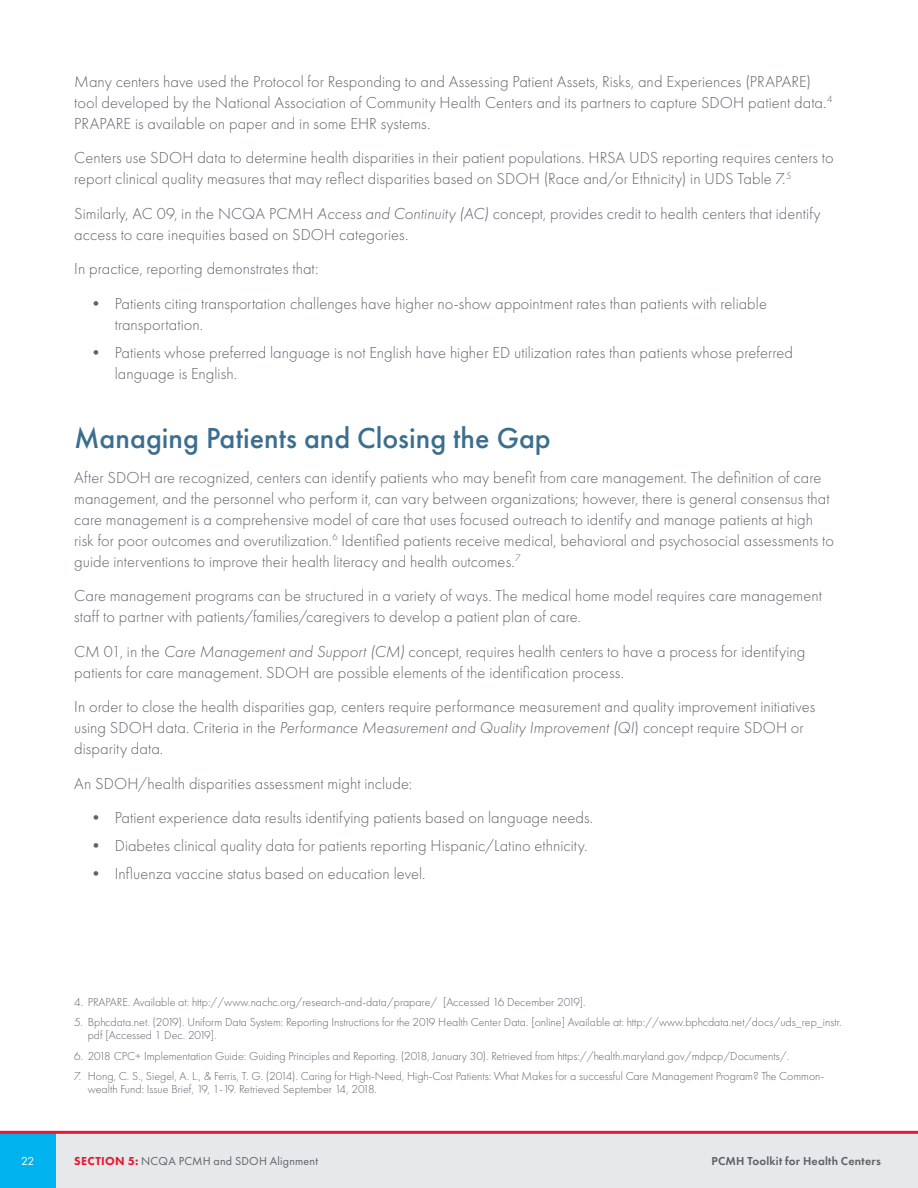
<style>
.page{position:relative;width:918px;height:1188px;background:#fff}
.page>*{position:absolute;margin:0;border:0;box-sizing:border-box;transform-origin:0 0}
.t1{font:500 30px "Futura PT";color:#3b6e8f}
.t2{font:300 16.5px/21px "Futura PT";letter-spacing:.005em;color:#5e6367}
.t3{font:300 12px/13.5px "Futura PT";color:#5e6367}
.t4{font:12px "Futura PT";letter-spacing:.015em;color:#5e6367}
.t5{font:600 12px "Futura PT";letter-spacing:.02em;color:#5e6367}
.t6{font:12px "Futura PT";color:#fff}
.s1{font-style:italic}
.s2{font-weight:800;color:#e31937}
</style>
<div class="page">
<div style="left:56px;top:1132px;width:862px;height:56px;background:#e7e8e9"></div>
<div style="left:0;top:1132px;width:56px;height:56px;background:#00b3ef"></div>
<hr style="left:0;top:1131px;width:918px;height:3px;background:#e31937">
<p class="t2" style="left:74px;top:71px;width:760px">Many centers have used the Protocol for Responding to and Assessing Patient Assets, Risks, and Experiences (PRAPARE) tool developed by the National Association of Community Health Centers and its partners to capture SDOH patient data.<sup>4<br></sup>PRAPARE is available on paper and in some EHR systems.</p>
<p class="t2" style="left:74px;top:147px;width:761px">Centers use SDOH data to determine health disparities in their patient populations. HRSA UDS reporting requires centers to report clinical quality measures that may reflect disparities based on SDOH (Race and/or Ethnicity) in UDS Table 7.<sup>5</sup></p>
<p class="t2" style="left:74px;top:203px;width:748px">Similarly, AC 09, in the NCQA PCMH <span class="s1">Access and Continuity (AC)</span> concept, provides credit to health centers that identify access to care inequities based on SDOH categories.</p>
<p class="t2" style="left:74px;top:258px;width:246px">In practice, reporting demonstrates that:</p>
<p class="t2" style="left:115px;top:293px;width:654px;text-indent:-27px">• Patients citing transportation challenges have higher no-show appointment rates than patients with reliable transportation.</p>
<p class="t2" style="left:115px;top:342px;width:680px;text-indent:-27px">• Patients whose preferred language is not English have higher ED utilization rates than patients whose preferred language is English.</p>
<h1 class="t1" style="left:74px;top:420px;width:478px">Managing Patients and Closing the Gap</h1>
<p class="t2" style="left:74px;top:467px;width:761px">After SDOH are recognized, centers can identify patients who may benefit from care management. The definition of care management, and the personnel who perform it, can vary between organizations; however, there is general consensus that care management is a comprehensive model of care that uses focused outreach to identify and manage patients at high risk for poor outcomes and overutilization.<sup>6</sup> Identified patients receive medical, behavioral and psychosocial assessments to guide interventions to improve their health literacy and health outcomes.<sup>7</sup></p>
<p class="t2" style="left:74px;top:585px;width:749px">Care management programs can be structured in a variety of ways. The medical home model requires care management staff to partner with patients/families/caregivers to develop a patient plan of care.</p>
<p class="t2" style="left:74px;top:641px;width:733px">CM 01, in the <span class="s1">Care Management and Support (CM)</span> concept, requires health centers to have a process for identifying patients for care management. SDOH are possible elements of the identification process.</p>
<p class="t2" style="left:74px;top:696px;width:743px">In order to close the health disparities gap, centers require performance measurement and quality improvement initiatives using SDOH data. Criteria in the <span class="s1">Performance Measurement and Quality Improvement (QI</span>) concept require SDOH or disparity data.</p>
<p class="t2" style="left:74px;top:773px;width:339px">An SDOH/health disparities assessment might include:</p>
<p class="t2" style="left:88px;top:808px;width:507px">• Patient experience data results identifying patients based on language needs.</p>
<p class="t2" style="left:88px;top:835px;width:501px">• Diabetes clinical quality data for patients reporting Hispanic/Latino ethnicity.</p>
<p class="t2" style="left:88px;top:863px;width:339px">• Influenza vaccine status based on education level.</p>
<p class="t3" style="left:74px;top:995px;width:513px">4. PRAPARE. Available at: http://www.nachc.org/research-and-data/prapare/ [Accessed 16 December 2019].</p>
<p class="t3" style="left:88px;top:1015px;width:756px;text-indent:-14px">5. Bphcdata.net. (2019). Uniform Data System: Reporting Instructions for the 2019 Health Center Data. [online] Available at: http://www.bphcdata.net/docs/uds_rep_instr. pdf [Accessed 1 Dec. 2019].</p>
<p class="t3" style="left:74px;top:1049px;width:716px">6. 2018 CPC+ Implementation Guide: Guiding Principles and Reporting. (2018, January 30). Retrieved from https://health.maryland.gov/mdpcp/Documents/.</p>
<p class="t3" style="left:88px;top:1069px;width:738px;text-indent:-14px">7. Hong, C. S., Siegel, A. L., &amp; Ferris, T. G. (2014). Caring for High-Need, High-Cost Patients: What Makes for a successful Care Management Program? The Common&shy;wealth Fund: Issue Brief, 19, 1-19. Retrieved September 14, 2018.</p>
<p class="t6" style="left:21px;top:1154px;width:15px">22</p>
<p class="t4" style="left:74px;top:1154px;width:245px"><span class="s2">SECTION 5:</span> NCQA PCMH and SDOH Alignment</p>
<p class="t5" style="left:711px;top:1153px;width:171px">PCMH Toolkit for Health Centers</p>
</div>
